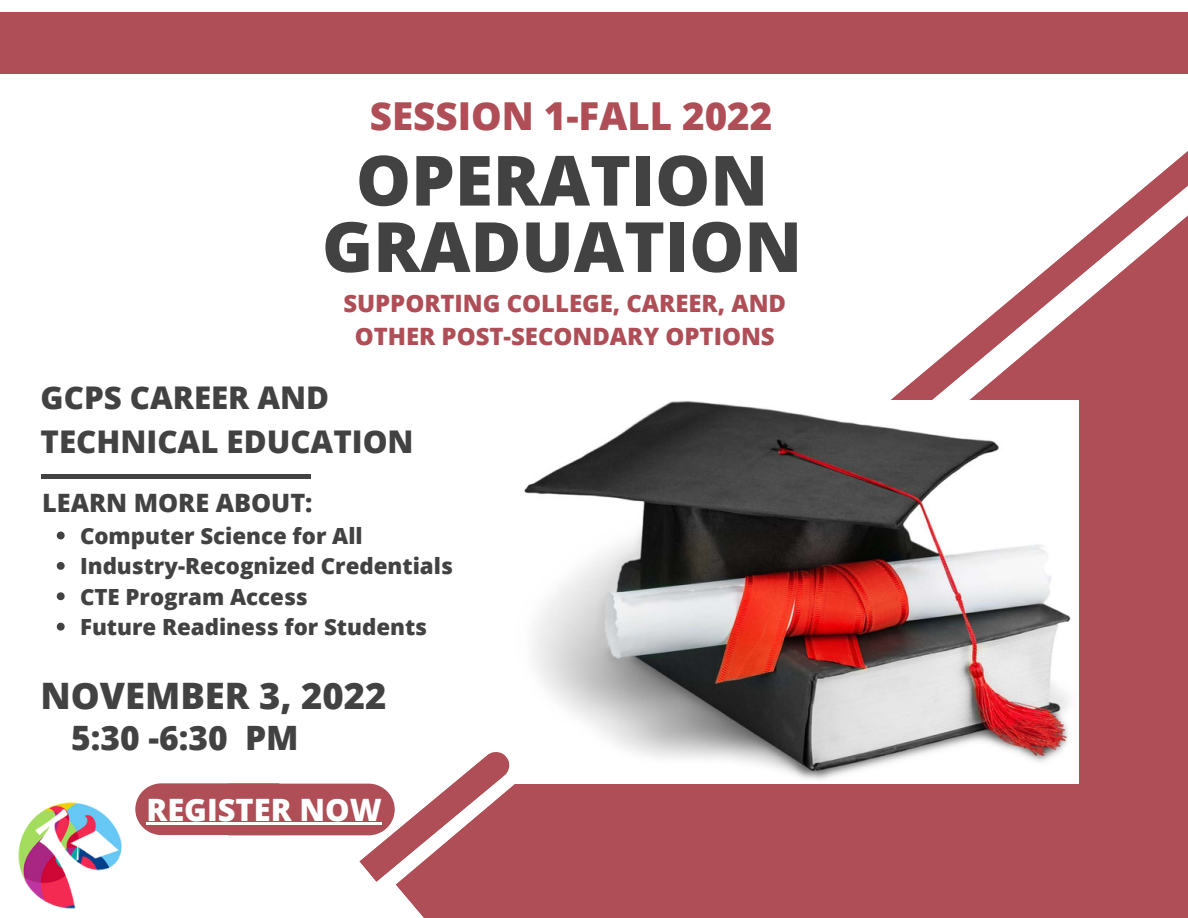
<style>
.page{position:relative;width:1188px;height:918px;background:#fff}
.page>*{position:absolute;margin:0;border:0;box-sizing:border-box;transform-origin:0 0}
.t1{font:800 69.3px/66.4px "Open Sans";color:#424242;text-align:center}
.t2{font:800 38.55px "Open Sans";color:#af4e56}
.t3{font:800 36.45px "Open Sans";color:#424242}
.t4{font:800 33.6px "Open Sans";color:#424242}
.t5{font:800 31.35px/43.8px "Open Sans";color:#424242}
.t6{font:800 30.9px "Open Sans";color:#fff}
.t7{font:800 25.35px "Open Sans";color:#424242}
.t8{font:800 23.85px/32.7px "Open Sans";color:#af4e56;text-align:center}
.t9{font:800 22.35px/30.5px "Open Sans";color:#424242}
</style>
<div class="page">
<div style="left:395px;top:703px;width:793px;height:215px;background:#af4e56"></div>
<svg style="left:686px;top:151px;width:502px;height:552px"></svg>
<hr style="left:41px;top:474px;width:269px;height:4px;background:#424242">
<svg style="left:137px;top:746px;width:378px;height:136px"></svg>
<div style="left:0;top:12px;width:1188px;height:62px;background:#af4e56"></div>
<img style="left:515px;top:401px;width:564px;height:382px">
<img style="left:18px;top:800px;width:294px;height:109px">
<hr style="left:147px;top:823px;width:235px;height:2px;background:#fff">
<svg style="left:57px;top:532px;width:8px;height:7px"></svg>
<svg style="left:57px;top:562px;width:8px;height:8px"></svg>
<svg style="left:57px;top:592px;width:8px;height:8px"></svg>
<svg style="left:57px;top:623px;width:8px;height:8px"></svg>
<p class="t2" style="left:370px;top:89px;width:404px">SESSION 1-FALL 2022</p>
<p class="t1" style="left:322px;top:145px;width:482px">OPERATION<br>GRADUATION</p>
<p class="t8" style="left:343px;top:286px;width:444px">SUPPORTING COLLEGE, CAREER, AND<br>OTHER POST-SECONDARY OPTIONS</p>
<p class="t5" style="left:41px;top:375px;width:375px">GCPS CAREER AND<br>TECHNICAL EDUCATION</p>
<p class="t7" style="left:42px;top:485px;width:272px">LEARN MORE ABOUT:</p>
<p class="t9" style="left:80px;top:520px;width:374px">Computer Science for All<br>Industry-Recognized Credentials<br>CTE Program Access<br>Future Readiness for Students</p>
<p class="t3" style="left:41px;top:670px;width:347px">NOVEMBER 3, 2022</p>
<p class="t4" style="left:71px;top:714px;width:229px">5:30 -6:30 PM</p>
<p class="t6" style="left:146px;top:788px;width:237px">REGISTER NOW</p>
</div>
